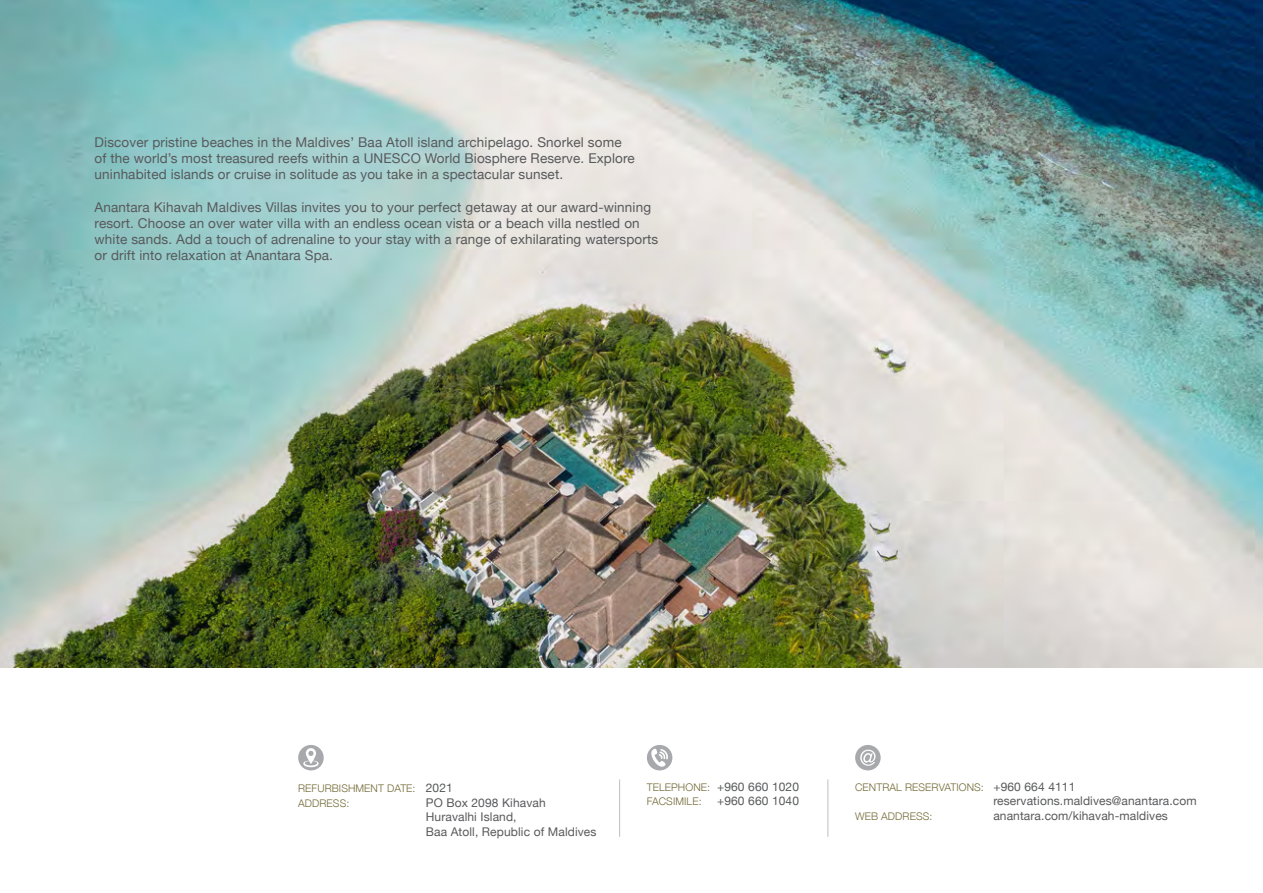
<style>
.page{position:relative;width:1263px;height:893px;background:#fff}
.page>*{position:absolute;margin:0;border:0;box-sizing:border-box;transform-origin:0 0}
.t1{font:13.5px/16.2px "Helvetica Neue";letter-spacing:.01em;color:#58595b}
.t2{font:12px/14.4px "Helvetica Neue";letter-spacing:.01em;color:#58595b}
.t3{font:300 10.5px/14.4px "Helvetica Neue";letter-spacing:.01em;color:#726935}
.s1{font-weight:400;font-size:12px;color:#58595b}
.s2{font-weight:300;font-size:10.5px;color:#726935}
</style>
<div class="page">
<img style="left:0;top:0;width:1263px;height:668px">
<hr style="left:619px;top:779px;width:1px;height:58px;background:#bcbec0">
<hr style="left:827px;top:779px;width:1px;height:58px;background:#bcbec0">
<div style="left:298px;top:745px;width:26px;height:25px;background:#a7a9ac;border-radius:50%"></div>
<svg style="left:303px;top:748px;width:16px;height:19px"></svg>
<div style="left:647px;top:745px;width:25px;height:25px;background:#a7a9ac;border-radius:50%"></div>
<svg style="left:651px;top:749px;width:17px;height:18px"></svg>
<div style="left:855px;top:745px;width:26px;height:25px;background:#a7a9ac;border-radius:50%"></div>
<svg style="left:860px;top:750px;width:15px;height:16px"></svg>
<p class="t1" style="left:95px;top:135px;width:541px">Discover pristine beaches in the Maldives’ Baa Atoll island archipelago. Snorkel some of the world’s most treasured reefs within a UNESCO World Biosphere Reserve. Explore uninhabited islands or cruise in solitude as you take in a spectacular sunset.</p>
<p class="t1" style="left:95px;top:199px;width:565px">Anantara Kihavah Maldives Villas invites you to your perfect getaway at our award-winning resort. Choose an over water villa with an endless ocean vista or a beach villa nestled on white sands. Add a touch of adrenaline to your stay with a range of exhilarating watersports or drift into relaxation at Anantara Spa.</p>
<p class="t3" style="left:298px;top:781px;width:156px">REFURBISHMENT DATE: <span class="s1">2021<br></span>ADDRESS:</p>
<p class="t2" style="left:426px;top:796px;width:172px">PO Box 2098 Kihavah<br>Huravalhi Island,<br>Baa Atoll, Republic of Maldives</p>
<p class="t2" style="left:647px;top:780px;width:154px"><span class="s2">TELEPHONE:</span> +960 660 1020</p>
<p class="t3" style="left:647px;top:794px;width:56px">FACSIMILE:</p>
<p class="t2" style="left:717px;top:794px;width:84px">+960 660 1040</p>
<p class="t3" style="left:855px;top:779px;width:222px">CENTRAL RESERVATIONS: <span class="s1">+960 664 4111</span></p>
<p class="t2" style="left:993px;top:794px;width:205px">reservations.maldives@anantara.com</p>
<p class="t3" style="left:855px;top:808px;width:79px">WEB ADDRESS:</p>
<p class="t2" style="left:993px;top:809px;width:176px">anantara.com/kihavah-maldives</p>
</div>
